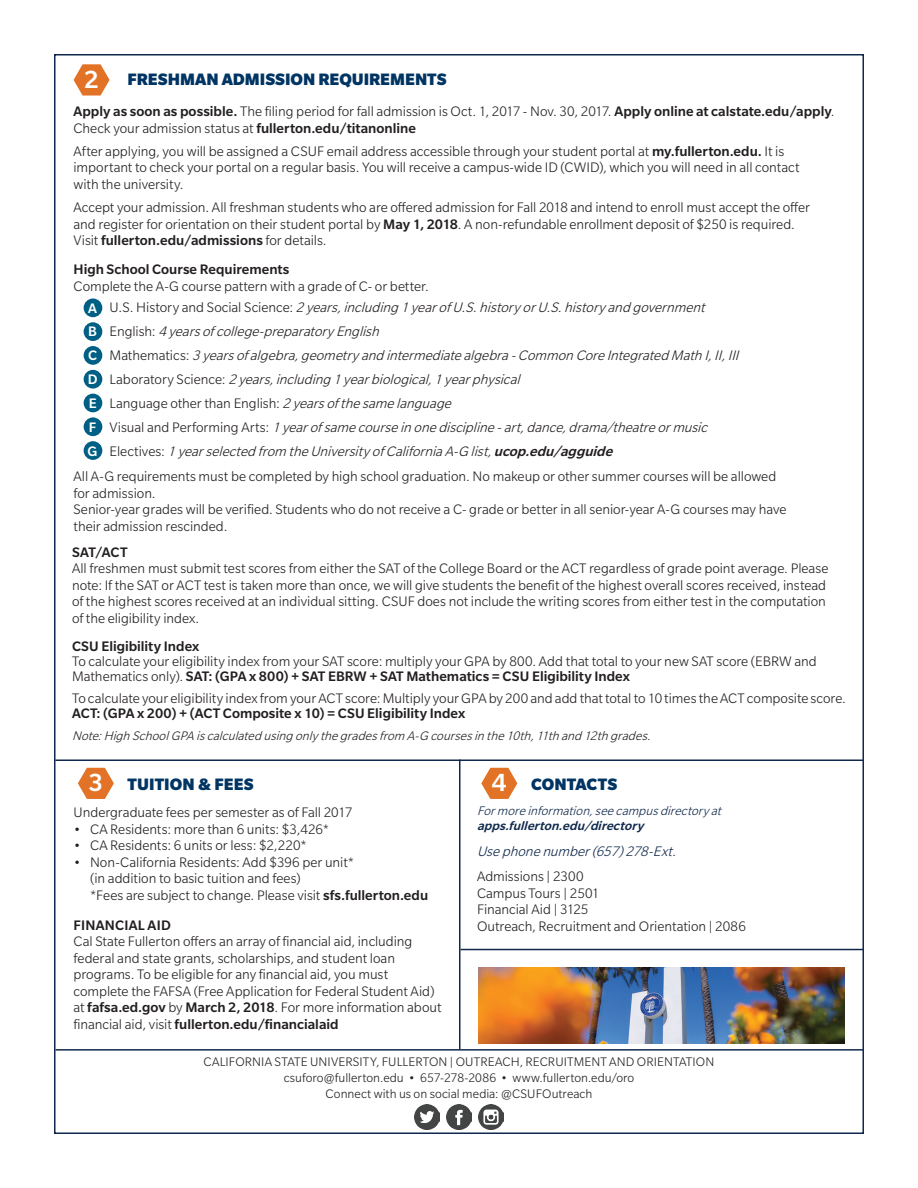
<style>
.page{position:relative;width:918px;height:1188px;background:#fff}
.page>*{position:absolute;margin:0;border:0;box-sizing:border-box;transform-origin:0 0}
.t1{font:500 27px "Slate Pro";color:#fff}
.t2{font:900 18px "Slate Pro";color:#003563}
.t3{font:300 15px/16.5px "Slate Pro";color:#231f20}
.t4{font:italic 300 15px/24px "Slate Pro";color:#231f20}
.t5{font:500 15px "Slate Pro";letter-spacing:.005em;color:#231f20}
.t6{font:italic 300 15px "Slate Pro";color:#0f284b}
.t7{font:500 15px/23.9px "Slate Pro";color:#fff;text-align:justify}
.t8{font:300 13.5px/16.2px "Slate Pro";letter-spacing:.005em;color:#231f20;text-align:center}
.t9{font:italic 300 13.5px "Slate Pro";color:#231f20}
.t10{font:italic 300 13.5px "Slate Pro";color:#0f284b}
.t11{font:italic 500 13.5px "Slate Pro";color:#0f284b}
.s1{font-weight:500}
.s2{font-style:italic}
.s3{font-style:normal}
.s4{font-weight:500;font-size:27px;color:#fff}
</style>
<div class="page">
<hr style="left:459px;top:760px;width:1px;height:289px;background:#0f284b">
<svg style="left:481px;top:768px;width:36px;height:31px"></svg>
<svg style="left:78px;top:768px;width:36px;height:31px"></svg>
<hr style="left:56px;top:1049px;width:808px;height:2px;background:#0f284b">
<img style="left:478px;top:968px;width:366px;height:75px">
<div style="left:84px;top:299px;width:18px;height:18px;background:#005f84;border-radius:50%"></div>
<div style="left:84px;top:322px;width:18px;height:19px;background:#005f84;border-radius:50%"></div>
<div style="left:84px;top:346px;width:18px;height:19px;background:#005f84;border-radius:50%"></div>
<div style="left:84px;top:370px;width:18px;height:19px;background:#005f84;border-radius:50%"></div>
<div style="left:84px;top:394px;width:18px;height:18px;background:#005f84;border-radius:50%"></div>
<div style="left:84px;top:417px;width:18px;height:19px;background:#005f84;border-radius:50%"></div>
<div style="left:84px;top:441px;width:18px;height:19px;background:#005f84;border-radius:50%"></div>
<svg style="left:74px;top:64px;width:36px;height:32px"></svg>
<img style="left:414px;top:1104px;width:26px;height:26px">
<img style="left:446px;top:1104px;width:26px;height:26px">
<img style="left:478px;top:1104px;width:26px;height:26px">
<hr style="left:55px;top:760px;width:809px;height:1px;background:#0f284b">
<hr style="left:461px;top:949px;width:403px;height:1px;background:#0f284b">
<h1 class="t1" style="left:84px;top:65px;width:16px">2</h1>
<p class="t2" style="left:128px;top:69px;width:321px">FRESHMAN ADMISSION REQUIREMENTS</p>
<p class="t3" style="left:74px;top:103px;width:762px"><span class="s1">Apply as soon as possible.</span> The filing period for fall admission is Oct. 1, 2017 - Nov. 30, 2017. <span class="s1">Apply online at calstate.edu/apply</span>.<br>Check your admission status at <span class="s1">fullerton.edu/titanonline</span></p>
<p class="t3" style="left:74px;top:143px;width:728px">After applying, you will be assigned a CSUF email address accessible through your student portal at <span class="s1">my.fullerton.edu.</span> It is important to check your portal on a regular basis. You will receive a campus-wide ID (CWID), which you will need in all contact with the university.</p>
<p class="t3" style="left:74px;top:199px;width:738px">Accept your admission. All freshman students who are offered admission for Fall 2018 and intend to enroll must accept the offer and register for orientation on their student portal by <span class="s1">May 1, 2018</span>. A non-refundable enrollment deposit of $250 is required.<br>Visit <span class="s1">fullerton.edu/admissions</span> for details.</p>
<p class="t5" style="left:74px;top:261px;width:217px">High School Course Requirements</p>
<p class="t3" style="left:110px;top:275px;width:601px;line-height:21px;text-indent:-36px">Complete the A-G course pattern with a grade of C- or better.<br>U . S . H i s t o r y a n d S o c i a l S c i e n c e : <span class="s2">2years,including 1yearof U.S.historyorU.S.historyand government</span></p>
<p class="t4" style="left:110px;top:319px;width:635px"><span class="s3">E n g l i s h :</span> 4yearsof college-preparatoryEnglish<br><span class="s3">M a t h e m a t i c s :</span> 3yearsof algebra,geometryand intermediatealgebra-Common CoreIntegrated Math I,II,III <span class="s3">L a b o r a t o r y S c i e n c e :</span> 2years,including 1yearbiological,1yearphysical<br><span class="s3">Language other than English:</span> 2yearsof thesamelanguage<br><span class="s3">V i s u a l a n d P e r fo r m i n g A r t s :</span> 1yearof samecoursein onediscipline-art,dance,drama/theatreormusic<br><span class="s3">E l e c t i v e s :</span> 1yearselected from theUniversityof CaliforniaA-G list,<span class="s1">ucop.edu/agguide</span></p>
<p class="t3" style="left:74px;top:468px;width:714px">All A-G requirements must be completed by high school graduation. No makeup or other summer courses will be allowed for admission.<br>Senior-year grades will be verified. Students who do not receive a C- grade or better in all senior-year A-G courses may have their admission rescinded.</p>
<p class="t7" style="left:88px;top:296px;width:11px">A B C D E F G</p>
<p class="t5" style="left:72px;top:544px;width:57px">SAT/ACT</p>
<p class="t3" style="left:72px;top:560px;width:758px">All freshmen must submit test scores from either the SAT of the College Board or the ACT regardless of grade point average. Please note: If the SAT or ACT test is taken more than once, we will give students the benefit of the highest overall scores received, instead of the highest scores received at an individual sitting. CSUF does not include the writing scores from either test in the computation of the eligibility index.</p>
<p class="t5" style="left:72px;top:638px;width:129px">CSU Eligibility Index</p>
<p class="t3" style="left:72px;top:654px;width:746px;line-height:15px">To calculate your eligibility index from your SAT score: multiply your GPA by 800. Add that total to your new SAT score (EBRW and<br>Mathematics only). <span class="s1">SAT: (GPA x 800) + SAT EBRW + SAT Mathematics = CSU Eligibility Index</span></p>
<p class="t3" style="left:72px;top:690px;width:776px">To calculate your eligibility index from your ACT score: Multiply your GPA by 200 and add that total to 10 times the ACT composite score.</p>
<p class="t5" style="left:72px;top:705px;width:395px">ACT: (GPA x 200) + (ACT Composite x 10) = CSU Eligibility Index</p>
<p class="t9" style="left:72px;top:728px;width:584px">Note:High SchoolGPA iscalculated using onlythegradesfrom A-G coursesin the10th,11th and 12th grades.</p>
<p class="t2" style="left:89px;top:774px;width:167px"><span class="s4">3</span> TUITION &amp; FEES</p>
<p class="t3" style="left:74px;top:804px;width:280px">Undergraduate fees per semester as of Fall 2017</p>
<p class="t3" style="left:74px;top:820px;width:257px">• CA Residents: more than 6 units: $3,426*</p>
<p class="t3" style="left:74px;top:837px;width:235px">• CA Residents: 6 units or less: $2,220*</p>
<p class="t3" style="left:90px;top:853px;width:340px;text-indent:-16px">• Non-California Residents: Add $396 per unit*<br>(in addition to basic tuition and fees)<br>*Fees are subject to change. Please visit <span class="s1">sfs.fullerton.edu</span></p>
<p class="t5" style="left:74px;top:917px;width:99px">FINANCIAL AID</p>
<p class="t3" style="left:74px;top:933px;width:370px">Cal State Fullerton offers an array of financial aid, including federal and state grants, scholarships, and student loan programs. To be eligible for any financial aid, you must complete the FAFSA (Free Application for Federal Student Aid) at <span class="s1">fafsa.ed.gov</span> by <span class="s1">March 2, 2018</span>. For more information about financial aid, visit <span class="s1">fullerton.edu/financialaid</span></p>
<p class="t2" style="left:492px;top:774px;width:127px"><span class="s4">4</span> CONTACTS</p>
<p class="t10" style="left:477px;top:804px;width:249px">Formoreinformation,seecampusdirectoryat</p>
<p class="t11" style="left:477px;top:819px;width:172px">apps.fullerton.edu/directory</p>
<p class="t6" style="left:477px;top:843px;width:205px">Usephonenumber(657)278-Ext.</p>
<p class="t3" style="left:477px;top:868px;width:270px">Admissions | 2300<br>Campus Tours | 2501<br>Financial Aid | 3125<br>Outreach, Recruitment and Orientation | 2086</p>
<p class="t8" style="left:204px;top:1054px;width:512px">CALIFORNIA STATE UNIVERSITY, FULLERTON | OUTREACH, RECRUITMENT AND ORIENTATION csuforo@fullerton.edu • 657-278-2086 • www.fullerton.edu/oro<br>Connect with us on social media: @CSUFOutreach</p>
</div>
